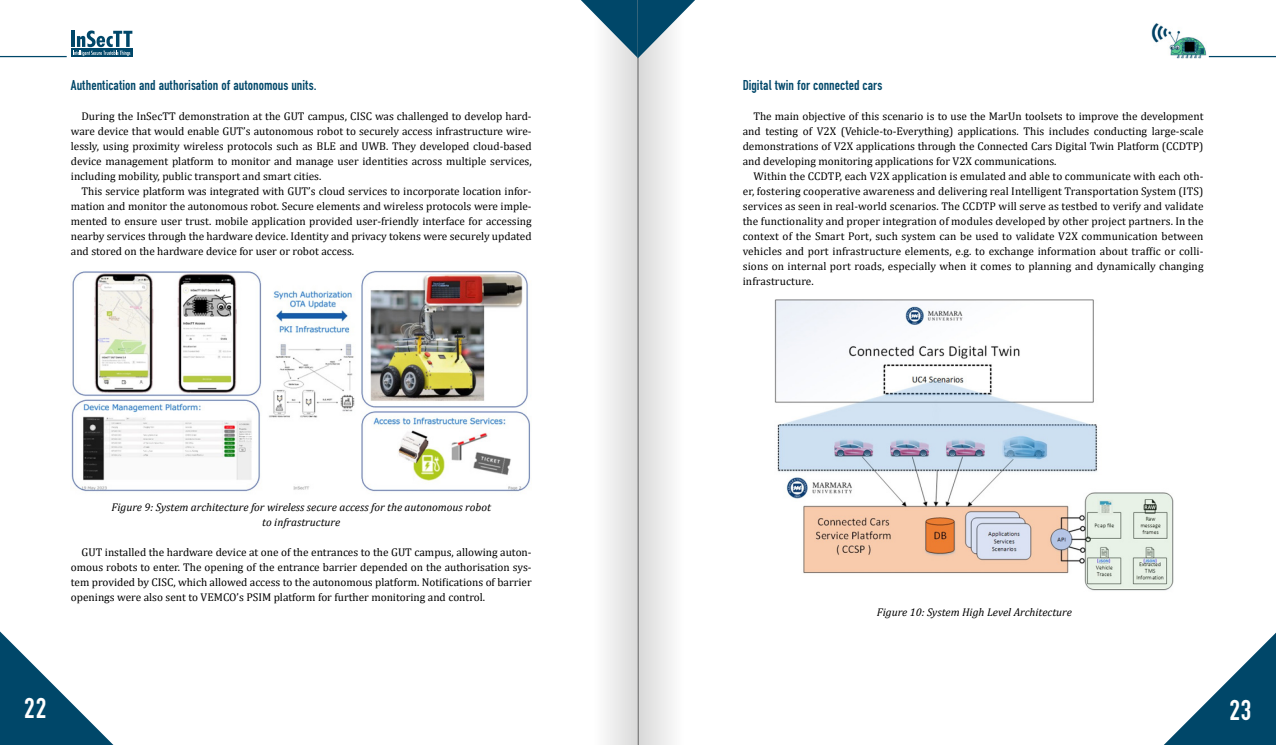
<style>
.page{position:relative;width:1276px;height:745px;background:#fff}
.page>*{position:absolute;margin:0;border:0;box-sizing:border-box;transform-origin:0 0}
.t1{font:30px "Fette Eng DOT";color:#fff}
.Tytuły_małe{font:15px "Fette Eng DOT";color:#004769}
.Tekst_zwykły{font:11.25px/15px "Cambria";color:#000;text-align:justify}
.Podpidy_zdjęć{font:italic 11.25px "Cambria";color:#000}
.Obrazky_popdpisy{font:italic 11.25px "Cambria";color:#000}
</style>
<div class="page">
<div style="left:71px;top:48px;width:61px;height:9px;background:#004769"></div>
<hr style="left:71px;top:31px;width:3px;height:16px;background:#004769">
<svg style="left:73px;top:30px;width:59px;height:26px"></svg>
<img style="left:1151px;top:23px;width:55px;height:35px">
<hr style="left:1208px;top:56px;width:68px;height:1px;background:#004769">
<hr style="left:0;top:56px;width:67px;height:1px;background:#004769">
<svg style="left:1165px;top:632px;width:111px;height:112px"></svg>
<svg style="left:0;top:631px;width:113px;height:113px"></svg>
<img style="left:774px;top:299px;width:400px;height:292px">
<img style="left:71px;top:270px;width:459px;height:222px">
<div style="left:638px;top:0;width:45px;height:744px;background:linear-gradient(to right,#d8d8d8,#fefefe)"></div>
<div style="left:593px;top:0;width:45px;height:744px;background:linear-gradient(to right,#fff,#d9d9d9)"></div>
<svg style="left:581px;top:0;width:114px;height:58px"></svg>
<p class="Tytuły_małe" style="left:71px;top:77px;width:247px">Authentication and authorisation of autonomous units.</p>
<p class="Tekst_zwykły" style="left:71px;top:109px;width:462px;text-indent:11px">During the InSecTT demonstration at the GUT campus, CISC was challenged to develop hard&shy;ware device that would enable GUT’s autonomous robot to securely access infrastructure wire&shy;lessly, using proximity wireless protocols such as BLE and UWB. They developed cloud-based device management platform to monitor and manage user identities across multiple services, including mobility, public transport and smart cities.</p>
<p class="Tekst_zwykły" style="left:71px;top:184px;width:462px;text-indent:11px">This service platform was integrated with GUT’s cloud services to incorporate location infor&shy;mation and monitor the autonomous robot. Secure elements and wireless protocols were imple&shy;mented to ensure user trust. mobile application provided user-friendly interface for accessing nearby services through the hardware device. Identity and privacy tokens were securely updated and stored on the hardware device for user or robot access.</p>
<p class="Podpidy_zdjęć" style="left:112px;top:498px;width:381px">Figure 9: System architecture for wireless secure access for the autonomous robot</p>
<p class="Podpidy_zdjęć" style="left:262px;top:513px;width:79px">to infrastructure</p>
<p class="Tekst_zwykły" style="left:71px;top:544px;width:462px;text-indent:11px">GUT installed the hardware device at one of the entrances to the GUT campus, allowing auton&shy;omous robots to enter. The opening of the entrance barrier depended on the authorisation sys&shy;tem provided by CISC, which allowed access to the autonomous platform. Notifications of barrier openings were also sent to VEMCO’s PSIM platform for further monitoring and control.</p>
<p class="Tytuły_małe" style="left:742px;top:77px;width:141px">Digital twin for connected cars</p>
<p class="Tekst_zwykły" style="left:742px;top:109px;width:462px;text-indent:11px">The main objective of this scenario is to use the MarUn toolsets to improve the development and testing of V2X (Vehicle-to-Everything) applications. This includes conducting large-scale demonstrations of V2X applications through the Connected Cars Digital Twin Platform (CCDTP) and developing monitoring applications for V2X communications.</p>
<p class="Tekst_zwykły" style="left:742px;top:169px;width:462px;text-indent:11px">Within the CCDTP, each V2X application is emulated and able to communicate with each oth&shy;er, fostering cooperative awareness and delivering real Intelligent Transportation System (ITS) services as seen in real-world scenarios. The CCDTP will serve as testbed to verify and validate the functionality and proper integration of modules developed by other project partners. In the context of the Smart Port, such system can be used to validate V2X communication between vehicles and port infrastructure elements, e.g. to exchange information about traffic or colli&shy;sions on internal port roads, especially when it comes to planning and dynamically changing infrastructure.</p>
<p class="Obrazky_popdpisy" style="left:877px;top:603px;width:196px">Figure 10: System High Level Architecture</p>
<h1 class="t1" style="left:24px;top:691px;width:25px">22</h1>
<h1 class="t1" style="left:1229px;top:693px;width:25px">23</h1>
</div>
